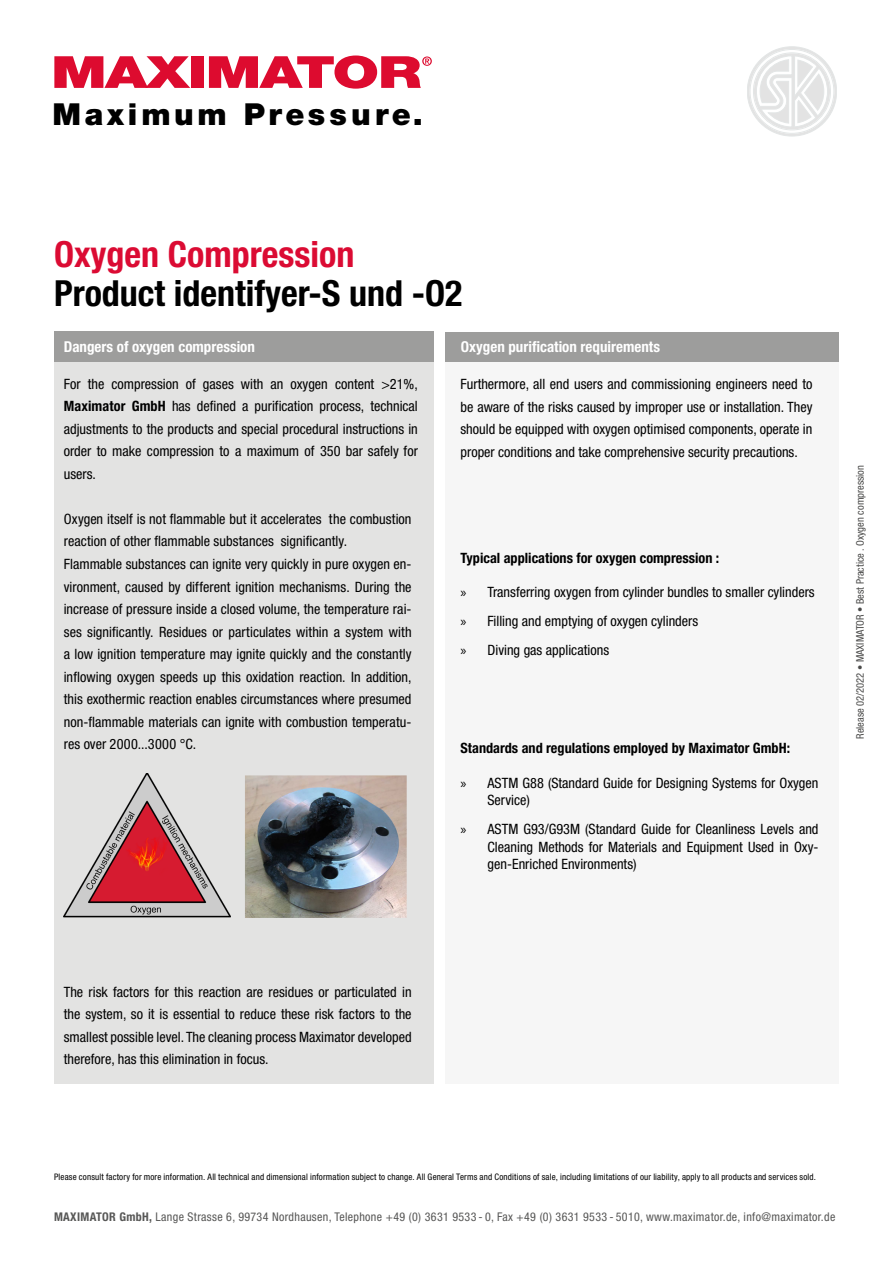
<style>
.page{position:relative;width:893px;height:1263px;background:#fff}
.page>*{position:absolute;margin:0;border:0;box-sizing:border-box;transform-origin:0 0}
.t1{font:700 condensed 36px "Helvetica Neue LT Std";color:#000}
.t2{font:700 condensed 36px "Helvetica Neue LT Std";color:#db0b33}
.t3{font:900 30.3px "Helvetica Neue LT Std";letter-spacing:.125em;color:#000}
.t4{font:700 condensed 15px "Helvetica Neue LT Std";color:#fff}
.t5{font:condensed 14.25px/22.5px "Helvetica Neue LT Std";color:#000}
.t6{font:700 condensed 14.25px "Helvetica Neue LT Std";color:#000}
.t7{font:condensed 12px "Helvetica Neue LT Std";letter-spacing:.03em;color:#575756}
.t8{font:condensed 10.5px "Helvetica Neue LT Std";color:#4a4a49}
.t9{font:condensed 9px "Helvetica Neue LT Std";letter-spacing:.02em;color:#000}
.s1{font-weight:700}
.s2{font-family:"Myriad Pro";font-stretch:normal}
</style>
<div class="page">
<svg style="left:54px;top:56px;width:136px;height:32px"></svg>
<div style="left:191px;top:56px;width:13px;height:32px;background:#dd0b2f"></div>
<svg style="left:209px;top:56px;width:223px;height:33px"></svg>
<svg style="left:749px;top:49px;width:86px;height:85px"></svg>
<div style="left:54px;top:347px;width:380px;height:736px;background:#e3e3e2"></div>
<div style="left:54px;top:332px;width:380px;height:30px;background:#9d9d9c"></div>
<div style="left:446px;top:362px;width:393px;height:721px;background:#f6f6f6"></div>
<div style="left:446px;top:332px;width:393px;height:29px;background:#9d9d9c"></div>
<img style="left:245px;top:775px;width:162px;height:143px">
<img style="left:64px;top:774px;width:166px;height:144px">
<h2 class="t3" style="left:53px;top:96px;width:372px">Maximum Pressure.</h2>
<h1 class="t2" style="left:54px;top:232px;width:302px">Oxygen Compression</h1>
<h1 class="t1" style="left:54px;top:272px;width:410px">Product identifyer-S und -O2</h1>
<p class="t4" style="left:64px;top:338px;width:193px">Dangers of oxygen compression</p>
<p class="t5" style="left:64px;top:373px;width:356px;line-height:21.5px">For the compression of gases with an oxygen content &gt;21%,<br><span class="s1">Maximator GmbH</span> has defined a purification process, technical</p>
<p class="t5" style="left:64px;top:418px;width:356px;line-height:21.5px">adjustments to the products and special procedural instructions in order to make compression to a maximum of 350 bar safely for</p>
<p class="t5" style="left:64px;top:463px;width:34px">users.</p>
<p class="t5" style="left:64px;top:508px;width:349px;line-height:21.5px">Oxygen itself is not flammable but it accelerates the combustion reaction of other flammable substances significantly.</p>
<p class="t5" style="left:64px;top:553px;width:349px;text-align:justify">Flammable substances can ignite very quickly in pure oxygen en&shy;vironment, caused by different ignition mechanisms. During the increase of pressure inside a closed volume, the temperature rai&shy;ses significantly. Residues or particulates within a system with a low ignition temperature may ignite quickly and the constantly inflowing oxygen speeds up this oxidation reaction. In addition, this exothermic reaction enables circumstances where presumed non-flammable materials can ignite with combustion temperatu&shy;res over 2000...3000 °C.</p>
<p class="t4" style="left:461px;top:338px;width:201px">Oxygen purification requirements</p>
<p class="t5" style="left:460px;top:373px;width:353px;text-align:justify">Furthermore, all end users and commissioning engineers need to be aware of the risks caused by improper use or installation. They should be equipped with oxygen optimised components, operate in proper conditions and take comprehensive security precautions.</p>
<p class="t6" style="left:460px;top:549px;width:260px">Typical applications for oxygen compression :</p>
<p class="t5" style="left:460px;top:577px;width:356px;line-height:29.2px"><span class="s2">»</span> Transferring oxygen from cylinder bundles to smaller cylinders <span class="s2">»</span> Filling and emptying of oxygen cylinders<br><span class="s2">»</span> Diving gas applications</p>
<p class="t6" style="left:460px;top:740px;width:331px">Standards and regulations employed by Maximator GmbH:</p>
<p class="t5" style="left:487px;top:774px;width:332px;line-height:17.1px;text-indent:-27px"><span class="s2">»</span> ASTM G88 (Standard Guide for Designing Systems for Oxygen<br>Service)</p>
<p class="t5" style="left:487px;top:821px;width:332px;line-height:17.1px;text-align:justify;text-indent:-27px"><span class="s2">»</span> ASTM G93/G93M (Standard Guide for Cleanliness Levels and Cleaning Methods for Materials and Equipment Used in Oxy&shy;gen-Enriched Environments)</p>
<p class="t8" style="left:854px;top:739px;width:275px;rotate:-90deg">Release 02/2022 • MAXIMATOR • Best Practice . Oxygen compression</p>
<p class="t5" style="left:64px;top:980px;width:349px;text-align:justify">The risk factors for this reaction are residues or particulated in the system, so it is essential to reduce these risk factors to the smallest possible level. The cleaning process Maximator developed therefore, has this elimination in focus.</p>
<p class="t9" style="left:54px;top:1171px;width:763px">Please consult factory for more information. All technical and dimensional information subject to change. All General Terms and Conditions of sale, including limitations of our liability, apply to all products and services sold.</p>
<p class="t7" style="left:54px;top:1209px;width:783px"><span class="s1">MAXIMATOR GmbH,</span> Lange Strasse 6, 99734 Nordhausen, Telephone +49 (0) 3631 9533 - 0, Fax +49 (0) 3631 9533 - 5010, www.maximator.de, info@maximator.de</p>
</div>
